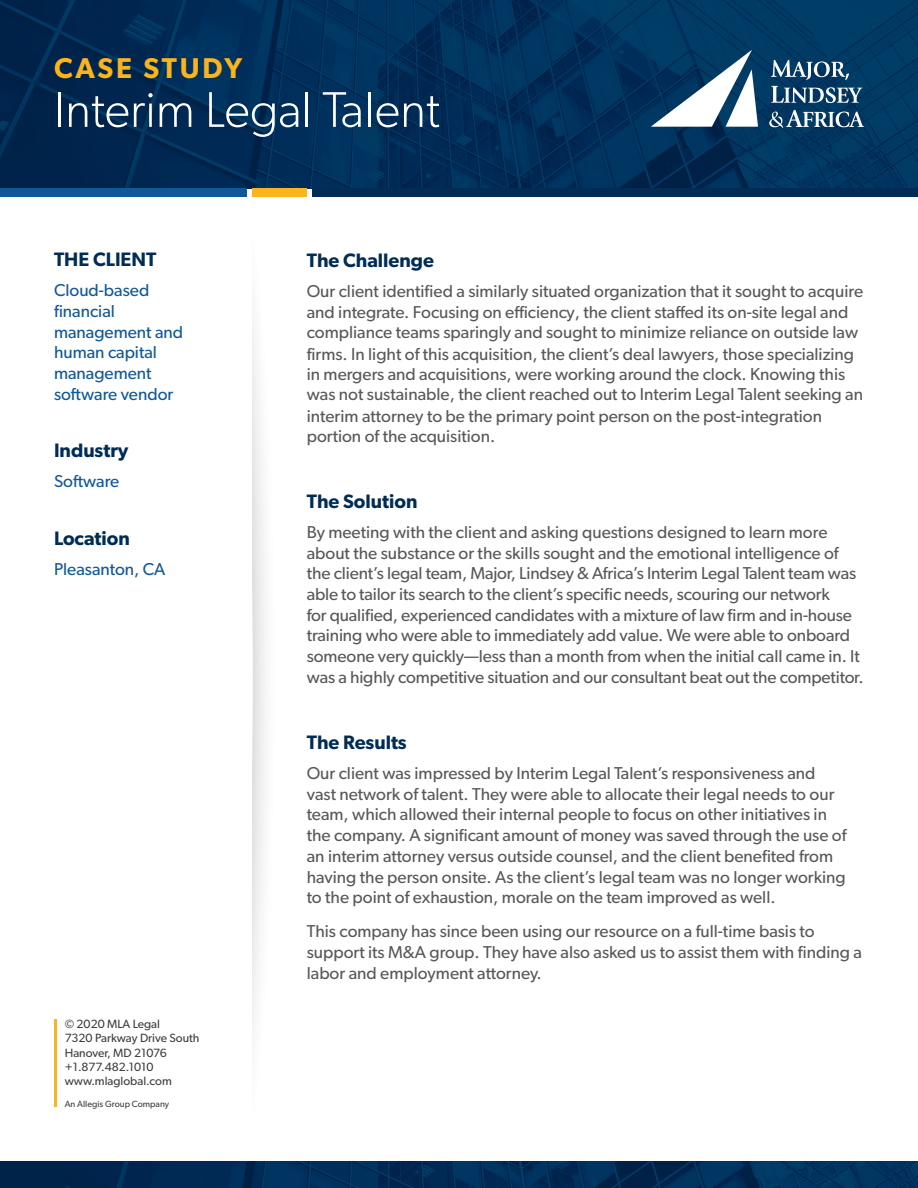
<style>
.page{position:relative;width:918px;height:1188px;background:#fff}
.page>*{position:absolute;margin:0;border:0;box-sizing:border-box;transform-origin:0 0}
.Body_Copy{font:300 50.25px "Gibson";color:#fff}
.Body_Copy-2{font:600 28.65px "Gibson";letter-spacing:.1em;color:#fbb41b}
.Body_Copy-3{font:600 19.5px "Gibson";color:#002c55}
.Body_Copy-4{font:17.25px/20.7px "Gibson";color:#57585a}
.t1{font:17.25px/20.7px "Gibson";color:#105898}
.Body_Copy-5{font:12px "Gibson";color:#3e3e3f}
.Body_Copy-6{font:9px "Gibson";color:#3e3e3f}
</style>
<div class="page">
<img style="left:0;top:0;width:918px;height:188px">
<img style="left:0;top:1161px;width:918px;height:27px">
<svg style="left:254px;top:196px;width:24px;height:814px"></svg>
<svg style="left:253px;top:196px;width:1px;height:826px"></svg>
<div style="left:313px;top:188px;width:605px;height:8px;background:#002c55"></div>
<div style="left:253px;top:188px;width:54px;height:8px;background:#fbb41b"></div>
<div style="left:0;top:188px;width:247px;height:8px;background:#105898"></div>
<hr style="left:54px;top:1019px;width:3px;height:88px;background:#fbb41b">
<svg style="left:771px;top:60px;width:78px;height:20px"></svg>
<svg style="left:771px;top:86px;width:91px;height:17px"></svg>
<svg style="left:769px;top:110px;width:95px;height:18px"></svg>
<svg style="left:651px;top:50px;width:107px;height:77px"></svg>
<p class="Body_Copy-2" style="left:54px;top:51px;width:190px">CASE STUDY</p>
<p class="Body_Copy" style="left:54px;top:79px;width:387px">Interim Legal Talent</p>
<p class="Body_Copy-3" style="left:54px;top:248px;width:104px">THE CLIENT</p>
<p class="t1" style="left:54px;top:280px;width:131px">Cloud-based financial management and human capital management software vendor</p>
<p class="Body_Copy-3" style="left:54px;top:439px;width:76px">Industry</p>
<p class="t1" style="left:54px;top:471px;width:67px">Software</p>
<p class="Body_Copy-3" style="left:54px;top:526px;width:77px">Location</p>
<p class="t1" style="left:54px;top:558px;width:113px">Pleasanton, CA</p>
<p class="Body_Copy-5" style="left:65px;top:1016px;width:97px">© 2020 MLA Legal</p>
<p class="Body_Copy-5" style="left:65px;top:1031px;width:136px">7320 Parkway Drive South</p>
<p class="Body_Copy-5" style="left:65px;top:1045px;width:104px">Hanover, MD 21076</p>
<p class="Body_Copy-5" style="left:65px;top:1060px;width:90px">+1.877.482.1010</p>
<p class="Body_Copy-5" style="left:65px;top:1074px;width:109px">www.mlaglobal.com</p>
<p class="Body_Copy-6" style="left:65px;top:1098px;width:106px">An Allegis Group Company</p>
<p class="Body_Copy-3" style="left:307px;top:248px;width:129px">The Challenge</p>
<p class="Body_Copy-4" style="left:307px;top:280px;width:558px">Our client identified a similarly situated organization that it sought to acquire and integrate. Focusing on efficiency, the client staffed its on-site legal and compliance teams sparingly and sought to minimize reliance on outside law firms. In light of this acquisition, the client’s deal lawyers, those specializing in mergers and acquisitions, were working around the clock. Knowing this was not sustainable, the client reached out to Interim Legal Talent seeking an interim attorney to be the primary point person on the post-integration portion of the acquisition.</p>
<p class="Body_Copy-3" style="left:307px;top:489px;width:112px">The Solution</p>
<p class="Body_Copy-4" style="left:307px;top:521px;width:558px">By meeting with the client and asking questions designed to learn more about the substance or the skills sought and the emotional intelligence of the client’s legal team, Major, Lindsey &amp; Africa’s Interim Legal Talent team was able to tailor its search to the client’s specific needs, scouring our network<br>for qualified, experienced candidates with a mixture of law firm and in-house training who were able to immediately add value. We were able to onboard someone very quickly—less than a month from when the initial call came in. It was a highly competitive situation and our consultant beat out the competitor.</p>
<p class="Body_Copy-3" style="left:307px;top:730px;width:102px">The Results</p>
<p class="Body_Copy-4" style="left:307px;top:762px;width:541px">Our client was impressed by Interim Legal Talent’s responsiveness and vast network of talent. They were able to allocate their legal needs to our team, which allowed their internal people to focus on other initiatives in the company. A significant amount of money was saved through the use of an interim attorney versus outside counsel, and the client benefited from having the person onsite. As the client’s legal team was no longer working to the point of exhaustion, morale on the team improved as well.</p>
<p class="Body_Copy-4" style="left:307px;top:921px;width:557px">This company has since been using our resource on a full-time basis to support its M&amp;A group. They have also asked us to assist them with finding a labor and employment attorney.</p>
</div>
